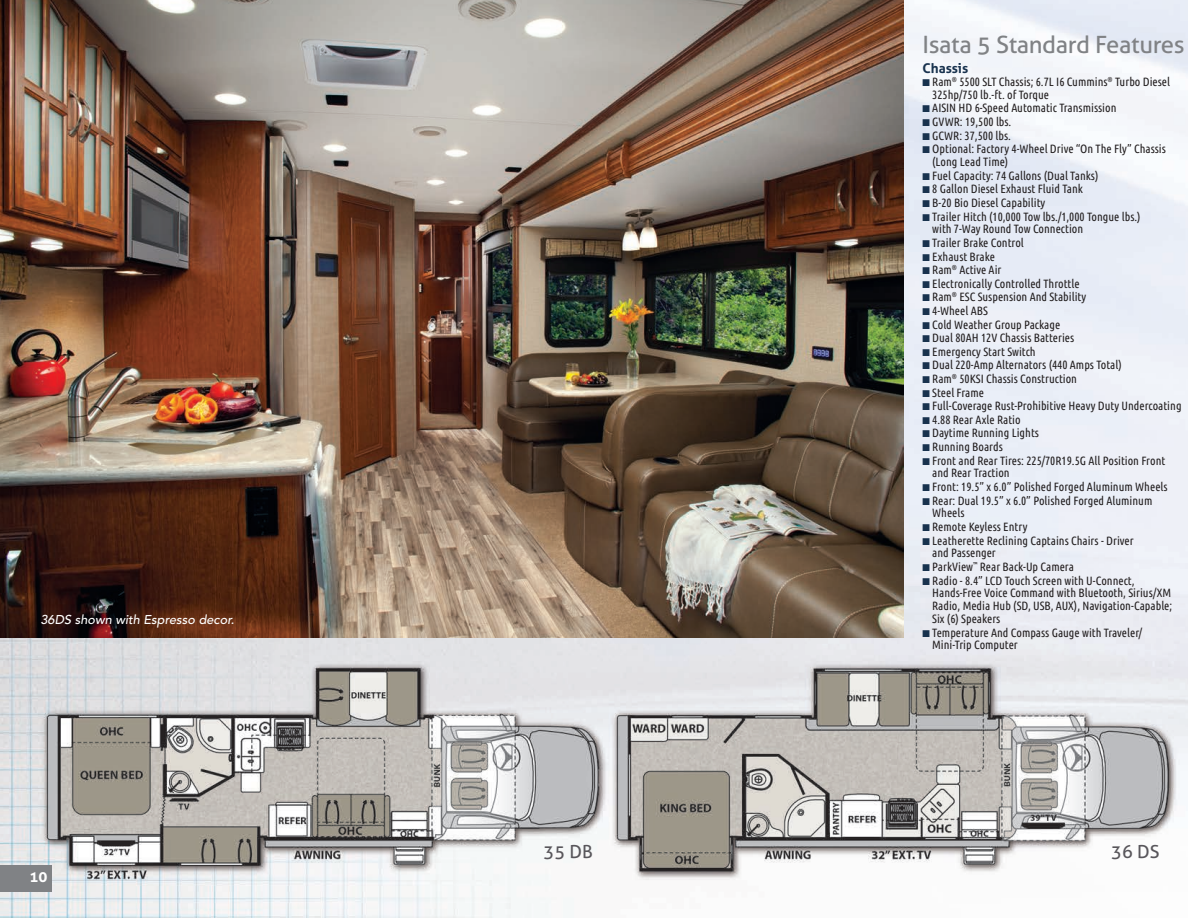
<style>
.page{position:relative;width:1188px;height:918px;background:#fff}
.page>*{position:absolute;margin:0;border:0;box-sizing:border-box;transform-origin:0 0}
.t1{font:23.85px "Aller";letter-spacing:-.015em;color:#808285}
.t2{font:18px "Aller";color:#58565b}
.t3{font:700 15px "Aller";color:#fff}
.t4{font:700 13.5px "Aller";color:#18324e}
.t5{font:italic 500 12.75px "Avenir";color:#fff}
.t6{font:12px/12.8px "Ubuntu Condensed";color:#231f20}
.s1{color:#18324e}
</style>
<div class="page">
<img style="left:0;top:0;width:1188px;height:918px">
<div style="left:0;top:865px;width:52px;height:27px;background:#808285"></div>
<img style="left:0;top:0;width:903px;height:638px">
<p class="t5" style="left:40px;top:612px;width:195px">36DS shown with Espresso decor.</p>
<p class="t3" style="left:30px;top:868px;width:19px">1 08</p>
<h1 class="t1" style="left:922px;top:30px;width:264px">Isata 5 Standard Features</h1>
<p class="t4" style="left:923px;top:60px;width:47px">Chassis</p>
<p class="t6" style="left:932px;top:75px;width:239px;text-indent:-10px"><span class="s1">■</span> Ram<sup>®</sup> 5500 SLT Chassis; 6.7L I6 Cummins<sup>®</sup> Turbo Diesel<br>325hp/750 lb.-ft. of Torque</p>
<p class="t6" style="left:923px;top:101px;width:195px"><span class="s1">■</span> AISIN HD 6-Speed Automatic Transmission</p>
<p class="t6" style="left:923px;top:115px;width:90px"><span class="s1">■</span> GVWR: 19,500 lbs.</p>
<p class="t6" style="left:923px;top:129px;width:90px"><span class="s1">■</span> GCWR: 37,500 lbs.</p>
<p class="t6" style="left:932px;top:142px;width:235px;text-indent:-10px"><span class="s1">■</span> Optional: Factory 4-Wheel Drive “On The Fly” Chassis (Long Lead Time)</p>
<p class="t6" style="left:923px;top:169px;width:177px"><span class="s1">■</span> Fuel Capacity: 74 Gallons (Dual Tanks)</p>
<p class="t6" style="left:923px;top:182px;width:162px"><span class="s1">■</span> 8 Gallon Diesel Exhaust Fluid Tank</p>
<p class="t6" style="left:923px;top:196px;width:124px"><span class="s1">■</span> B-20 Bio Diesel Capability</p>
<p class="t6" style="left:932px;top:209px;width:210px;text-indent:-10px"><span class="s1">■</span> Trailer Hitch (10,000 Tow lbs./1,000 Tongue lbs.) with 7-Way Round Tow Connection</p>
<p class="t6" style="left:923px;top:236px;width:103px"><span class="s1">■</span> Trailer Brake Control</p>
<p class="t6" style="left:923px;top:249px;width:74px"><span class="s1">■</span> Exhaust Brake</p>
<p class="t6" style="left:923px;top:263px;width:80px"><span class="s1">■</span> Ram<sup>®</sup> Active Air</p>
<p class="t6" style="left:923px;top:277px;width:159px"><span class="s1">■</span> Electronically Controlled Throttle</p>
<p class="t6" style="left:923px;top:290px;width:165px"><span class="s1">■</span> Ram<sup>®</sup> ESC Suspension And Stability</p>
<p class="t6" style="left:923px;top:304px;width:67px"><span class="s1">■</span> 4-Wheel ABS</p>
<p class="t6" style="left:923px;top:318px;width:139px"><span class="s1">■</span> Cold Weather Group Package</p>
<p class="t6" style="left:923px;top:331px;width:153px"><span class="s1">■</span> Dual 80AH 12V Chassis Batteries</p>
<p class="t6" style="left:923px;top:345px;width:115px"><span class="s1">■</span> Emergency Start Switch</p>
<p class="t6" style="left:923px;top:358px;width:201px"><span class="s1">■</span> Dual 220-Amp Alternators (440 Amps Total)</p>
<p class="t6" style="left:923px;top:372px;width:156px"><span class="s1">■</span> Ram<sup>®</sup> 50KSI Chassis Construction</p>
<p class="t6" style="left:923px;top:386px;width:63px"><span class="s1">■</span> Steel Frame</p>
<p class="t6" style="left:923px;top:399px;width:261px"><span class="s1">■</span> Full-Coverage Rust-Prohibitive Heavy Duty Undercoating</p>
<p class="t6" style="left:923px;top:413px;width:100px"><span class="s1">■</span> 4.88 Rear Axle Ratio</p>
<p class="t6" style="left:923px;top:426px;width:118px"><span class="s1">■</span> Daytime Running Lights</p>
<p class="t6" style="left:923px;top:440px;width:82px"><span class="s1">■</span> Running Boards</p>
<p class="t6" style="left:932px;top:454px;width:235px;text-indent:-10px"><span class="s1">■</span> Front and Rear Tires: 225/70R19.5G All Position Front and Rear Traction</p>
<p class="t6" style="left:923px;top:480px;width:247px"><span class="s1">■</span> Front: 19.5” x 6.0” Polished Forged Aluminum Wheels</p>
<p class="t6" style="left:932px;top:494px;width:222px;text-indent:-10px"><span class="s1">■</span> Rear: Dual 19.5” x 6.0” Polished Forged Aluminum<br>Wheels</p>
<p class="t6" style="left:923px;top:520px;width:106px"><span class="s1">■</span> Remote Keyless Entry</p>
<p class="t6" style="left:932px;top:534px;width:203px;text-indent:-10px"><span class="s1">■</span> Leatherette Reclining Captains Chairs - Driver and Passenger</p>
<p class="t6" style="left:923px;top:560px;width:153px"><span class="s1">■</span> ParkView<sup>™</sup> Rear Back-Up Camera</p>
<p class="t6" style="left:932px;top:574px;width:242px;text-indent:-10px"><span class="s1">■</span> Radio - 8.4” LCD Touch Screen with U-Connect, Hands-Free Voice Command with Bluetooth, Sirius/XM Radio, Media Hub (SD, USB, AUX), Navigation-Capable; Six (6) Speakers</p>
<p class="t6" style="left:932px;top:625px;width:211px;text-indent:-10px"><span class="s1">■</span> Temperature And Compass Gauge with Traveler/<br>Mini-Trip Computer</p>
<h2 class="t2" style="left:544px;top:840px;width:51px">35 DB</h2>
<h2 class="t2" style="left:1111px;top:840px;width:50px">36 DS</h2>
</div>
